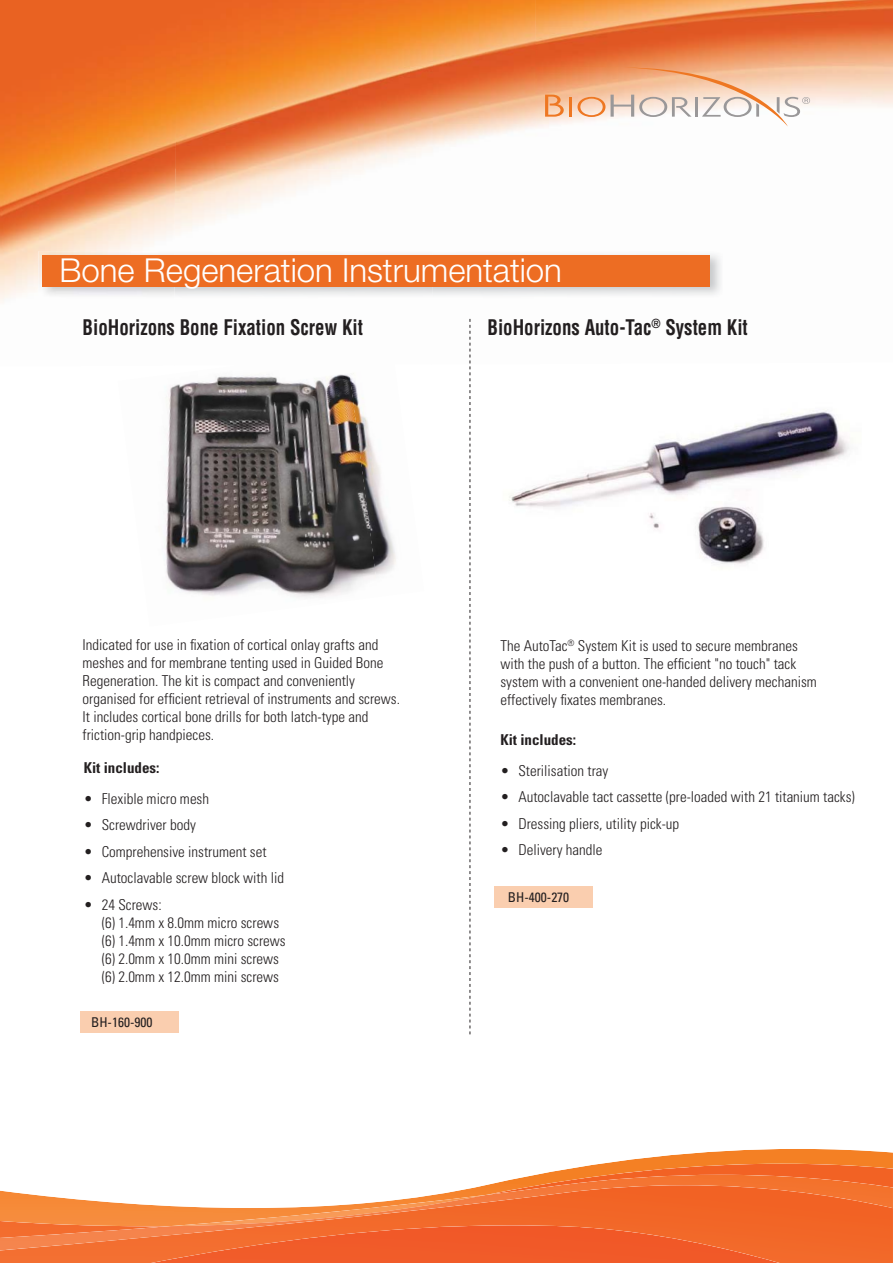
<style>
.page{position:relative;width:893px;height:1263px;background:#fff}
.page>*{position:absolute;margin:0;border:0;box-sizing:border-box;transform-origin:0 0}
.t1{font:300 33px "Helvetica Neue LT Std";color:#fff}
.t2{font:700 condensed 21px "Helvetica";color:#231f20;scale:.9 1}
.t3{font:300 condensed 15px/18px "Univers";color:#231f20}
.t4{font:700 condensed 15px "Univers";color:#231f20}
.t5{font:condensed 13.5px "Univers";color:#231f20}
</style>
<div class="page">
<div style="left:81px;top:1011px;width:98px;height:21px;background:#faceaf"></div>
<div style="left:495px;top:887px;width:98px;height:21px;background:#faceaf"></div>
<img style="left:536px;top:0;width:357px;height:128px">
<img style="left:177px;top:0;width:359px;height:168px">
<img style="left:0;top:0;width:177px;height:303px">
<img style="left:174px;top:168px;width:190px;height:135px">
<svg style="left:600px;top:1149px;width:293px;height:15px;fill:#f48024"></svg>
<div style="left:0;top:1250px;width:893px;height:13px;background:#f36f31"></div>
<img style="left:536px;top:1164px;width:357px;height:11px">
<img style="left:0;top:1175px;width:893px;height:75px">
<img style="left:151px;top:1225px;width:629px;height:38px">
<img style="left:509px;top:411px;width:341px;height:153px">
<img style="left:165px;top:374px;width:181px;height:224px">
<img style="left:346px;top:373px;width:50px;height:219px">
<svg style="left:470px;top:319px;width:1px;height:715px"></svg>
<hr style="left:569px;top:97px;width:3px;height:20px;background:#e72">
<svg style="left:577px;top:97px;width:28px;height:20px"></svg>
<svg style="left:545px;top:95px;width:19px;height:22px"></svg>
<svg style="left:611px;top:68px;width:199px;height:59px"></svg>
<img style="left:39px;top:251px;width:682px;height:48px">
<div style="left:43px;top:255px;width:667px;height:32px;background:#ed6d23"></div>
<h1 class="t1" style="left:60px;top:251px;width:504px">Bone Regeneration Instrumentation</h1>
<h2 class="t2" style="left:83px;top:319px;width:313px">BioHorizons Bone Fixation Screw Kit</h2>
<h2 class="t2" style="left:487px;top:319px;width:291px">BioHorizons Auto-Tac<sup>®</sup> System Kit</h2>
<p class="t3" style="left:83px;top:637px;width:319px">Indicated for use in fixation of cortical onlay grafts and meshes and for membrane tenting used in Guided Bone Regeneration. The kit is compact and conveniently organised for efficient retrieval of instruments and screws.<br>It includes cortical bone drills for both latch-type and friction-grip handpieces.</p>
<p class="t3" style="left:500px;top:638px;width:318px">The AutoTac<sup>®</sup> System Kit is used to secure membranes with the push of a button. The efficient "no touch" tack system with a convenient one-handed delivery mechanism effectively fixates membranes.</p>
<p class="t4" style="left:500px;top:731px;width:77px">Kit includes:</p>
<p class="t3" style="left:500px;top:764px;width:109px">• Sterilisation tray</p>
<p class="t3" style="left:500px;top:790px;width:356px">• Autoclavable tact cassette (pre-loaded with 21 titanium tacks)</p>
<p class="t3" style="left:500px;top:817px;width:180px">• Dressing pliers, utility pick-up</p>
<p class="t3" style="left:500px;top:843px;width:104px">• Delivery handle</p>
<p class="t4" style="left:84px;top:759px;width:77px">Kit includes:</p>
<p class="t3" style="left:84px;top:791px;width:127px">• Flexible micro mesh</p>
<p class="t3" style="left:84px;top:818px;width:114px">• Screwdriver body</p>
<p class="t3" style="left:84px;top:844px;width:184px">• Comprehensive instrument set</p>
<p class="t3" style="left:84px;top:871px;width:202px">• Autoclavable screw block with lid</p>
<p class="t3" style="left:102px;top:897px;width:186px;text-indent:-18px">• 24 Screws:<br>(6) 1.4mm x 8.0mm micro screws (6) 1.4mm x 10.0mm micro screws (6) 2.0mm x 10.0mm mini screws (6) 2.0mm x 12.0mm mini screws</p>
<p class="t5" style="left:508px;top:888px;width:63px">BH-400-270</p>
<p class="t5" style="left:91px;top:1014px;width:63px">BH-160-900</p>
</div>
